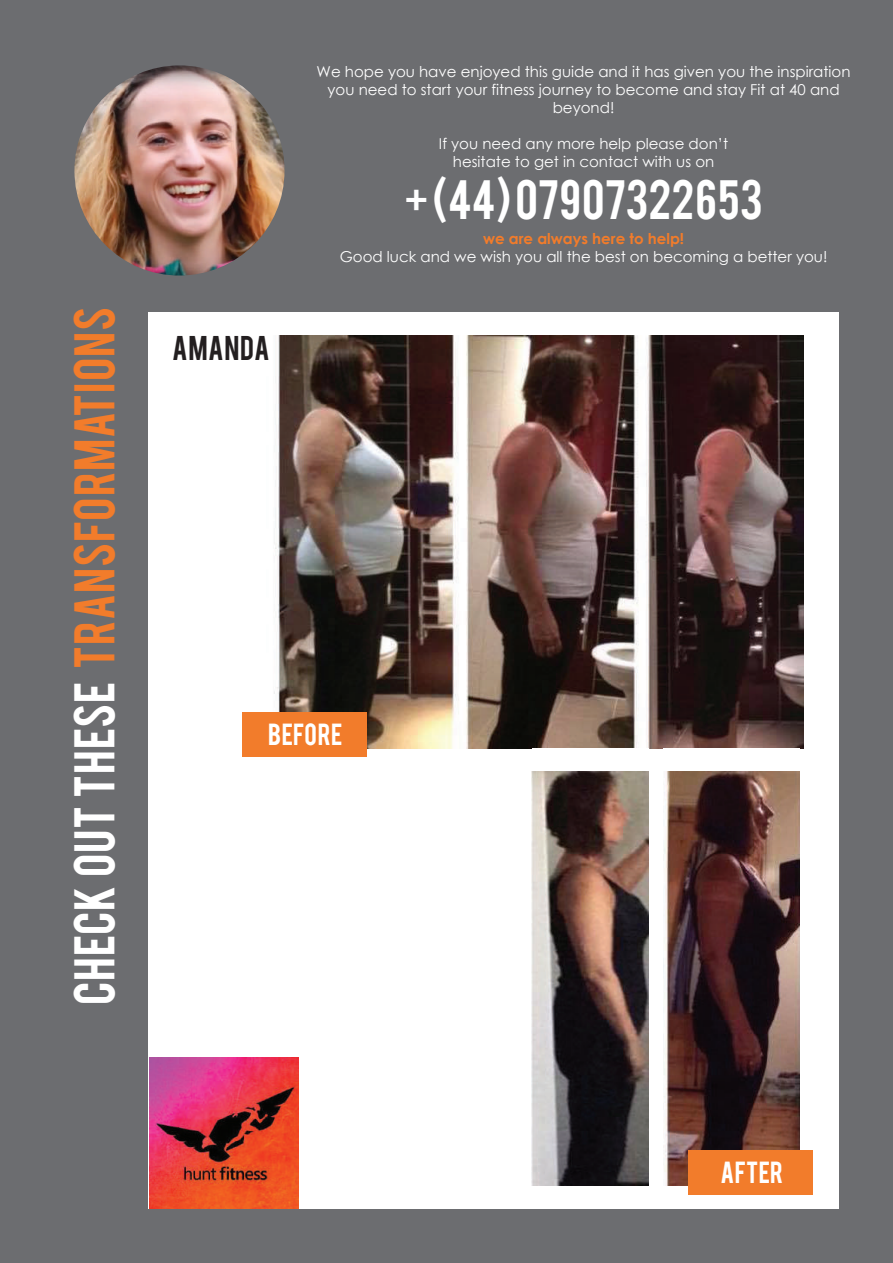
<style>
.page{position:relative;width:893px;height:1263px;background:#6c6d70}
.page>*{position:absolute;margin:0;border:0;box-sizing:border-box;transform-origin:0 0}
.t1{font:45px "Bebas";letter-spacing:.02em;color:#f27c2b}
.t2{font:43.5px "Bebas";color:#fff}
.t3{font:27px "Bebas";letter-spacing:.02em;color:#231f20}
.t4{font:24px "Bebas";letter-spacing:.015em;color:#fff}
.t5{font:15px/18px "Century Gothic";color:#fff;text-align:center}
.t6{font:700 15px "Century Gothic";color:#f27c2b}
.s1{color:#fff}
</style>
<div class="page">
<img style="left:74px;top:65px;width:211px;height:211px;border-radius:105px">
<div style="left:149px;top:313px;width:690px;height:896px;background:#fff"></div>
<img style="left:266px;top:335px;width:538px;height:414px">
<img style="left:531px;top:772px;width:117px;height:413px">
<img style="left:663px;top:772px;width:136px;height:413px">
<div style="left:242px;top:713px;width:125px;height:44px;background:#f27c2b"></div>
<div style="left:689px;top:1150px;width:124px;height:44px;background:#f27c2b"></div>
<img style="left:150px;top:1058px;width:149px;height:151px">
<h1 class="t1" style="left:62px;top:1005px;width:700px;rotate:-90deg"><span class="s1">CHECK OUT THESE</span> TRANSFORMATIONS</h1>
<h3 class="t3" style="left:172px;top:328px;width:99px">AMANDA</h3>
<p class="t5" style="left:317px;top:62px;width:535px">We hope you have enjoyed this guide and it has given you the inspiration you need to start your fitness journey to become and stay Fit at 40 and beyond!</p>
<p class="t5" style="left:439px;top:134px;width:291px">If you need any more help please don’t hesitate to get in contact with us on</p>
<h2 class="t2" style="left:404px;top:168px;width:360px">+ (44) 07907322653</h2>
<p class="t6" style="left:483px;top:229px;width:203px">we are always here to help!</p>
<p class="t5" style="left:340px;top:248px;width:489px">Good luck and we wish you all the best on becoming a better you!</p>
<h3 class="t4" style="left:268px;top:716px;width:76px">BEFORE</h3>
<h3 class="t4" style="left:720px;top:1155px;width:64px">AFTER</h3>
</div>
